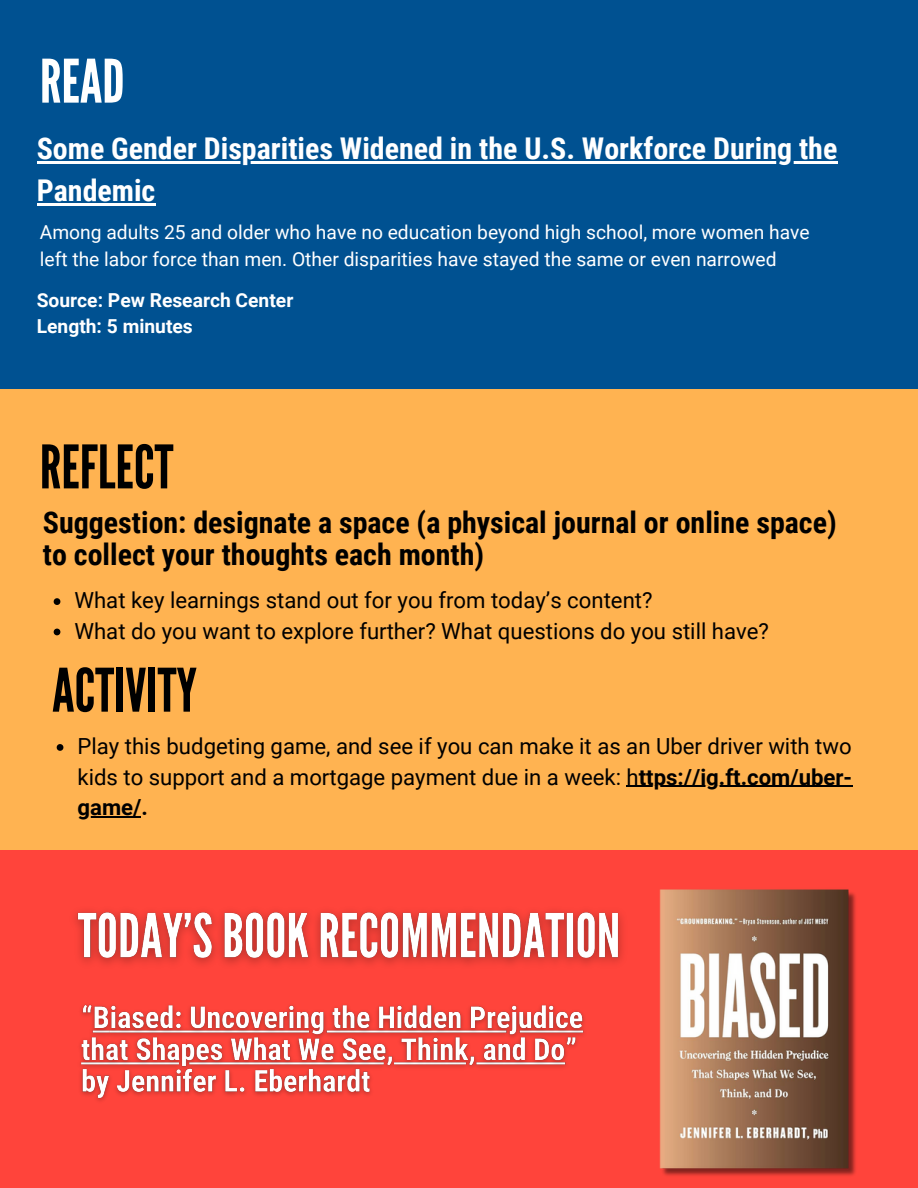
<style>
.page{position:relative;width:918px;height:1188px;background:#fff}
.page>*{position:absolute;margin:0;border:0;box-sizing:border-box;transform-origin:0 0}
.t1{font:59.85px "League Gothic";color:#000}
.t2{font:59.85px "League Gothic";color:#fff}
.t3{font:700 30px/31.5px "Roboto Condensed";color:#000}
.t4{font:700 30px/41.7px "Roboto Condensed";color:#fff}
.t5{font:22.2px/30.3px "Roboto";color:#000}
.t6{font:700 22.2px "Roboto";color:#000}
.t7{font:19.2px/26.8px "Roboto";color:#fff}
.t8{font:700 19.2px/25.8px "Roboto";color:#fff}
.s1{font-weight:700}
</style>
<div class="page">
<div style="left:0;top:0;width:918px;height:846px;background:#005191"></div>
<div style="left:0;top:389px;width:918px;height:480px;background:#ffb351"></div>
<div style="left:0;top:850px;width:918px;height:338px;background:#ff443b"></div>
<svg style="left:54px;top:598px;width:6px;height:7px"></svg>
<svg style="left:54px;top:629px;width:6px;height:6px"></svg>
<hr style="left:37px;top:162px;width:800px;height:2px;background:#fff">
<hr style="left:37px;top:203px;width:118px;height:2px;background:#fff">
<svg style="left:57px;top:744px;width:6px;height:7px"></svg>
<svg style="left:627px;top:786px;width:12px;height:1px"></svg>
<hr style="left:639px;top:786px;width:213px;height:1px;background:#000">
<hr style="left:77px;top:816px;width:64px;height:1px;background:#000">
<img style="left:659px;top:889px;width:197px;height:287px">
<img style="left:75px;top:910px;width:548px;height:55px">
<img style="left:80px;top:1004px;width:505px;height:97px">
<h1 class="t2" style="left:40px;top:47px;width:86px">READ</h1>
<h3 class="t4" style="left:37px;top:128px;width:802px">Some Gender Disparities Widened in the U.S. Workforce During the<br>Pandemic</h3>
<h3 class="t7" style="left:40px;top:219px;width:772px">Among adults 25 and older who have no education beyond high school, more women have left the labor force than men. Other disparities have stayed the same or even narrowed</h3>
<h2 class="t8" style="left:37px;top:288px;width:258px">Source: Pew Research Center<br>Length: 5 minutes</h2>
<p class="t1" style="left:40px;top:432px;width:135px">REFLECT</p>
<h4 class="t3" style="left:43px;top:507px;width:795px">Suggestion: designate a space (a physical journal or online space) to collect your thoughts each month)</h4>
<h1 class="t5" style="left:74px;top:586px;width:580px">What key learnings stand out for you from today’s content?</h1>
<h2 class="t5" style="left:74px;top:616px;width:696px">What do you want to explore further? What questions do you still have?</h2>
<h1 class="t1" style="left:52px;top:656px;width:146px">ACTIVITY</h1>
<h1 class="t5" style="left:77px;top:731px;width:776px">Play this budgeting game, and see if you can make it as an Uber driver with two kids to support and a mortgage payment due in a week: h<span class="s1">ttps://ig.ft.com/uber-</span></h1>
<p class="t6" style="left:77px;top:794px;width:72px">game/.</p>
</div>
